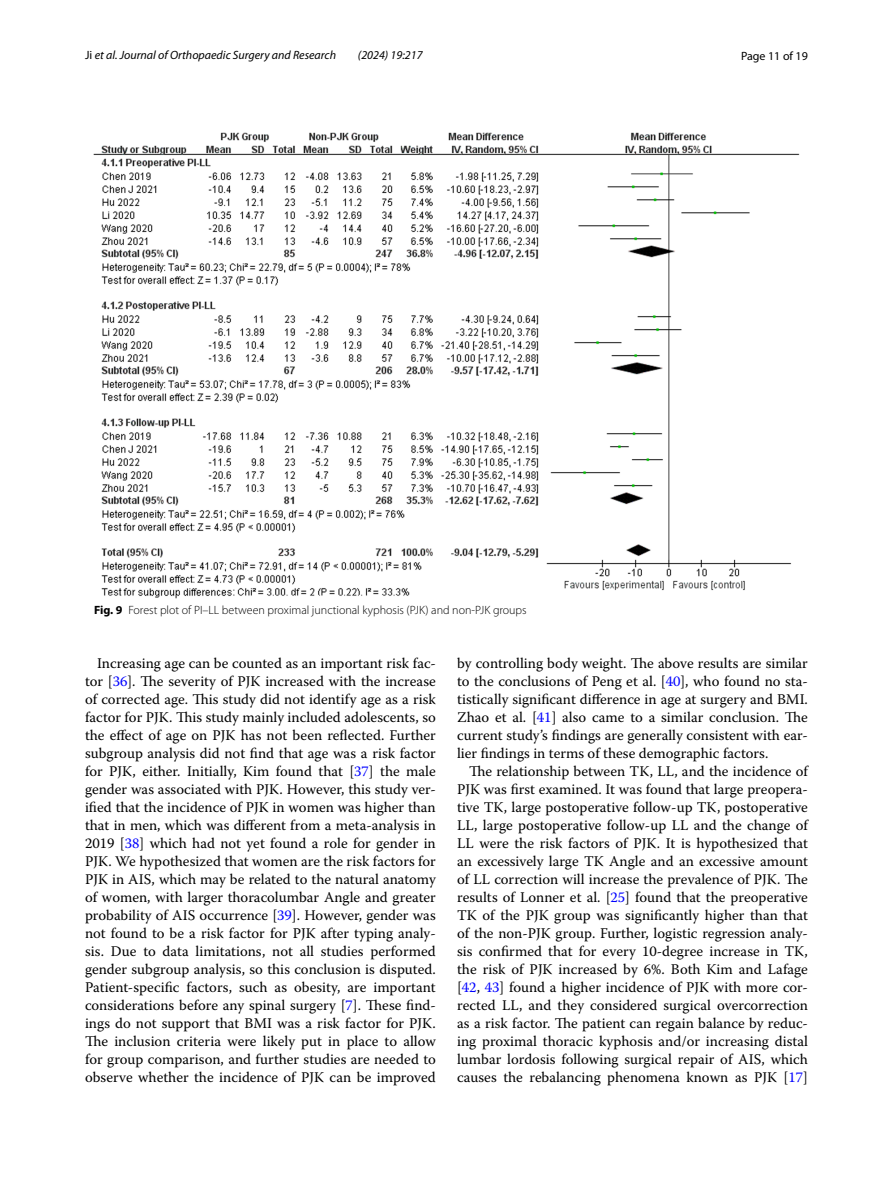
<style>
.page{position:relative;width:893px;height:1187px;background:#fff}
.page>*{position:absolute;margin:0;border:0;box-sizing:border-box;transform-origin:0 0}
.t1{font:14.7px/18px "Warnock Pro";color:#000;text-align:justify}
.t2{font:300 12px "Myriad Pro";color:#000}
.t3{font:italic 12px "Myriad Pro";color:#000}
.t4{font:12px "Myriad Pro";color:#000}
.s1{font-style:normal}
.s2{font-weight:700}
.s3{color:#00f}
</style>
<div class="page">
<img style="left:94px;top:133px;width:705px;height:466px">
<p class="t3" style="left:85px;top:48px;width:253px"><span class="s1">Ji</span> et al. Journal of Orthopaedic Surgery and Research</p>
<p class="t3" style="left:358px;top:48px;width:66px">(2024) 19:217</p>
<p class="t4" style="left:741px;top:48px;width:68px">Page 11 of 19</p>
<p class="t2" style="left:94px;top:603px;width:434px"><span class="s2">Fig. 9</span> Forest plot of PI–LL between proximal junctional kyphosis (PJK) and non-PJK groups</p>
<p class="t1" style="left:85px;top:653px;width:352px;text-indent:12px">Increasing age can be counted as an important risk fac&shy;tor [<span class="s3">36</span>]. The severity of PJK increased with the increase of corrected age. This study did not identify age as a risk factor for PJK. This study mainly included adolescents, so the effect of age on PJK has not been reflected. Further subgroup analysis did not find that age was a risk factor for PJK, either. Initially, Kim found that [<span class="s3">37</span>] the male gender was associated with PJK. However, this study ver&shy;ified that the incidence of PJK in women was higher than that in men, which was different from a meta-analysis in 2019 [<span class="s3">38</span>] which had not yet found a role for gender in PJK. We hypothesized that women are the risk factors for PJK in AIS, which may be related to the natural anatomy of women, with larger thoracolumbar Angle and greater probability of AIS occurrence [<span class="s3">39</span>]. However, gender was not found to be a risk factor for PJK after typing analy&shy;sis. Due to data limitations, not all studies performed gender subgroup analysis, so this conclusion is disputed.<br>Patient-specific factors, such as obesity, are important considerations before any spinal surgery [<span class="s3">7</span>]. These find&shy;ings do not support that BMI was a risk factor for PJK.<br>The inclusion criteria were likely put in place to allow for group comparison, and further studies are needed to observe whether the incidence of PJK can be improved</p>
<p class="t1" style="left:457px;top:653px;width:352px">by controlling body weight. The above results are similar to the conclusions of Peng et al. [<span class="s3">40</span>], who found no sta&shy;tistically significant difference in age at surgery and BMI.<br>Zhao et al. [<span class="s3">41</span>] also came to a similar conclusion. The current study’s findings are generally consistent with ear&shy;lier findings in terms of these demographic factors.</p>
<p class="t1" style="left:457px;top:761px;width:352px;text-indent:12px">The relationship between TK, LL, and the incidence of PJK was first examined. It was found that large preopera&shy;tive TK, large postoperative follow-up TK, postoperative LL, large postoperative follow-up LL and the change of LL were the risk factors of PJK. It is hypothesized that an excessively large TK Angle and an excessive amount of LL correction will increase the prevalence of PJK. The results of Lonner et al. [<span class="s3">25</span>] found that the preoperative TK of the PJK group was significantly higher than that of the non-PJK group. Further, logistic regression analy&shy;sis confirmed that for every 10-degree increase in TK, the risk of PJK increased by 6%. Both Kim and Lafage [<span class="s3">42</span>, <span class="s3">43</span>] found a higher incidence of PJK with more cor&shy;rected LL, and they considered surgical overcorrection as a risk factor. The patient can regain balance by reduc&shy;ing proximal thoracic kyphosis and/or increasing distal lumbar lordosis following surgical repair of AIS, which causes the rebalancing phenomena known as PJK [<span class="s3">17</span>]</p>
</div>
